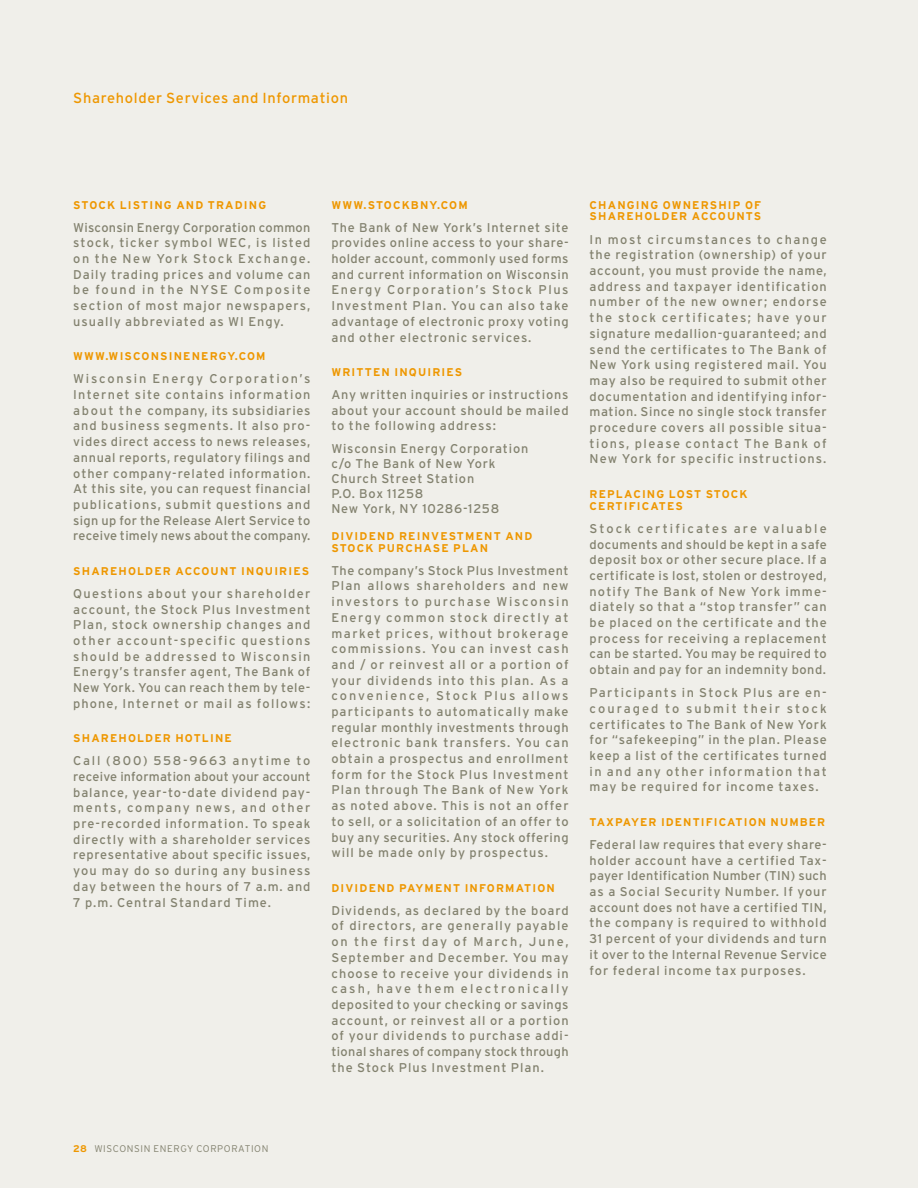
<style>
.page{position:relative;width:918px;height:1188px;background:#f0efea}
.page>*{position:absolute;margin:0;border:0;box-sizing:border-box;transform-origin:0 0}
.t1{font:14.55px "Interstate";letter-spacing:.045em;color:#ee9700}
.t2{font:12.75px/15.8px "Interstate";letter-spacing:.065em;color:#83826f;text-align:justify}
.t3{font:700 11.25px/12px "Interstate";letter-spacing:.105em;color:#ee9700}
.t4{font:300 9.75px "Interstate";letter-spacing:.065em;color:#83826f}
.s1{font-weight:700;color:#ee9700}
</style>
<div class="page">
<p class="t1" style="left:73px;top:92px;width:276px">Shareholder Services and Information</p>
<p class="t3" style="left:73px;top:199px;width:194px">STOCK LISTING AND TRADING</p>
<p class="t2" style="left:73px;top:221px;width:239px">Wisconsin Energy Corporation common stock, ticker symbol WEC, is listed on the New York Stock Exchange.<br>Daily trading prices and volume can be found in the NYSE Composite section of most major newspapers, usually abbreviated as WI Engy.</p>
<p class="t3" style="left:73px;top:351px;width:194px">WWW.WISCONSINENERGY.COM</p>
<p class="t2" style="left:73px;top:372px;width:239px">Wisconsin Energy Corporation’s Internet site contains information about the company, its subsidiaries and business segments. It also pro&shy;vides direct access to news releases, annual reports, regulatory filings and other company-related information.<br>At this site, you can request financial publications, submit questions and sign up for the Release Alert Service to receive timely news about the company.</p>
<p class="t3" style="left:73px;top:566px;width:237px">SHAREHOLDER ACCOUNT INQUIRIES</p>
<p class="t2" style="left:73px;top:587px;width:239px">Questions about your shareholder account, the Stock Plus Investment Plan, stock ownership changes and other account-specific questions should be addressed to Wisconsin Energy’s transfer agent, The Bank of New York. You can reach them by tele&shy;phone, Internet or mail as follows:</p>
<p class="t3" style="left:73px;top:733px;width:160px">SHAREHOLDER HOTLINE</p>
<p class="t2" style="left:73px;top:754px;width:239px">Call (800) 558-9663 anytime to receive information about your account balance, year-to-date dividend pay&shy;ments, company news, and other pre-recorded information. To speak directly with a shareholder services representative about specific issues, you may do so during any business day between the hours of 7 a.m. and 7 p.m. Central Standard Time.</p>
<p class="t3" style="left:331px;top:199px;width:138px">WWW.STOCKBNY.COM</p>
<p class="t2" style="left:331px;top:221px;width:239px">The Bank of New York’s Internet site provides online access to your share&shy;holder account, commonly used forms and current information on Wisconsin Energy Corporation’s Stock Plus Investment Plan. You can also take advantage of electronic proxy voting and other electronic services.</p>
<p class="t3" style="left:331px;top:367px;width:132px">WRITTEN INQUIRIES</p>
<p class="t2" style="left:331px;top:388px;width:239px">Any written inquiries or instructions about your account should be mailed to the following address:</p>
<p class="t2" style="left:331px;top:442px;width:199px;line-height:15px;text-align:left">Wisconsin Energy Corporation c/o The Bank of New York<br>Church Street Station<br>P.O. Box 11258<br>New York, NY 10286-1258</p>
<p class="t3" style="left:331px;top:530px;width:202px">DIVIDEND REINVESTMENT AND<br>STOCK PURCHASE PLAN</p>
<p class="t2" style="left:331px;top:564px;width:239px">The company’s Stock Plus Investment Plan allows shareholders and new investors to purchase Wisconsin Energy common stock directly at market prices, without brokerage commissions. You can invest cash and / or reinvest all or a portion of your dividends into this plan. As a convenience, Stock Plus allows participants to automatically make regular monthly investments through electronic bank transfers. You can obtain a prospectus and enrollment form for the Stock Plus Investment Plan through The Bank of New York as noted above. This is not an offer to sell, or a solicitation of an offer to buy any securities. Any stock offering will be made only by prospectus.</p>
<p class="t3" style="left:331px;top:883px;width:225px">DIVIDEND PAYMENT INFORMATION</p>
<p class="t2" style="left:331px;top:904px;width:239px">Dividends, as declared by the board of directors, are generally payable on the first day of March, June, September and December. You may choose to receive your dividends in cash, have them electronically deposited to your checking or savings account, or reinvest all or a portion of your dividends to purchase addi&shy;tional shares of company stock through the Stock Plus Investment Plan.</p>
<p class="t3" style="left:590px;top:199px;width:173px">CHANGING OWNERSHIP OF<br>SHAREHOLDER ACCOUNTS</p>
<p class="t2" style="left:590px;top:233px;width:239px">In most circumstances to change the registration (ownership) of your account, you must provide the name, address and taxpayer identification number of the new owner; endorse the stock certificates; have your signature medallion-guaranteed; and send the certificates to The Bank of New York using registered mail. You may also be required to submit other documentation and identifying infor&shy;mation. Since no single stock transfer procedure covers all possible situa&shy;tions, please contact The Bank of New York for specific instructions.</p>
<p class="t3" style="left:590px;top:489px;width:160px">REPLACING LOST STOCK<br>CERTIFICATES</p>
<p class="t2" style="left:590px;top:522px;width:239px">Stock certificates are valuable documents and should be kept in a safe deposit box or other secure place. If a certificate is lost, stolen or destroyed, notify The Bank of New York imme&shy;diately so that a “stop transfer” can be placed on the certificate and the process for receiving a replacement can be started. You may be required to obtain and pay for an indemnity bond.</p>
<p class="t2" style="left:590px;top:686px;width:239px">Participants in Stock Plus are en&shy;couraged to submit their stock certificates to The Bank of New York for “safekeeping” in the plan. Please keep a list of the certificates turned in and any other information that may be required for income taxes.</p>
<p class="t3" style="left:590px;top:817px;width:237px">TAXPAYER IDENTIFICATION NUMBER</p>
<p class="t2" style="left:590px;top:838px;width:239px">Federal law requires that every share&shy;holder account have a certified Tax&shy;payer Identification Number (TIN) such as a Social Security Number. If your account does not have a certified TIN, the company is required to withhold 31 percent of your dividends and turn it over to the Internal Revenue Service for federal income tax purposes.</p>
<p class="t4" style="left:73px;top:1145px;width:197px"><span class="s1">28</span> WISCONSIN ENERGY CORPORATION</p>
</div>
